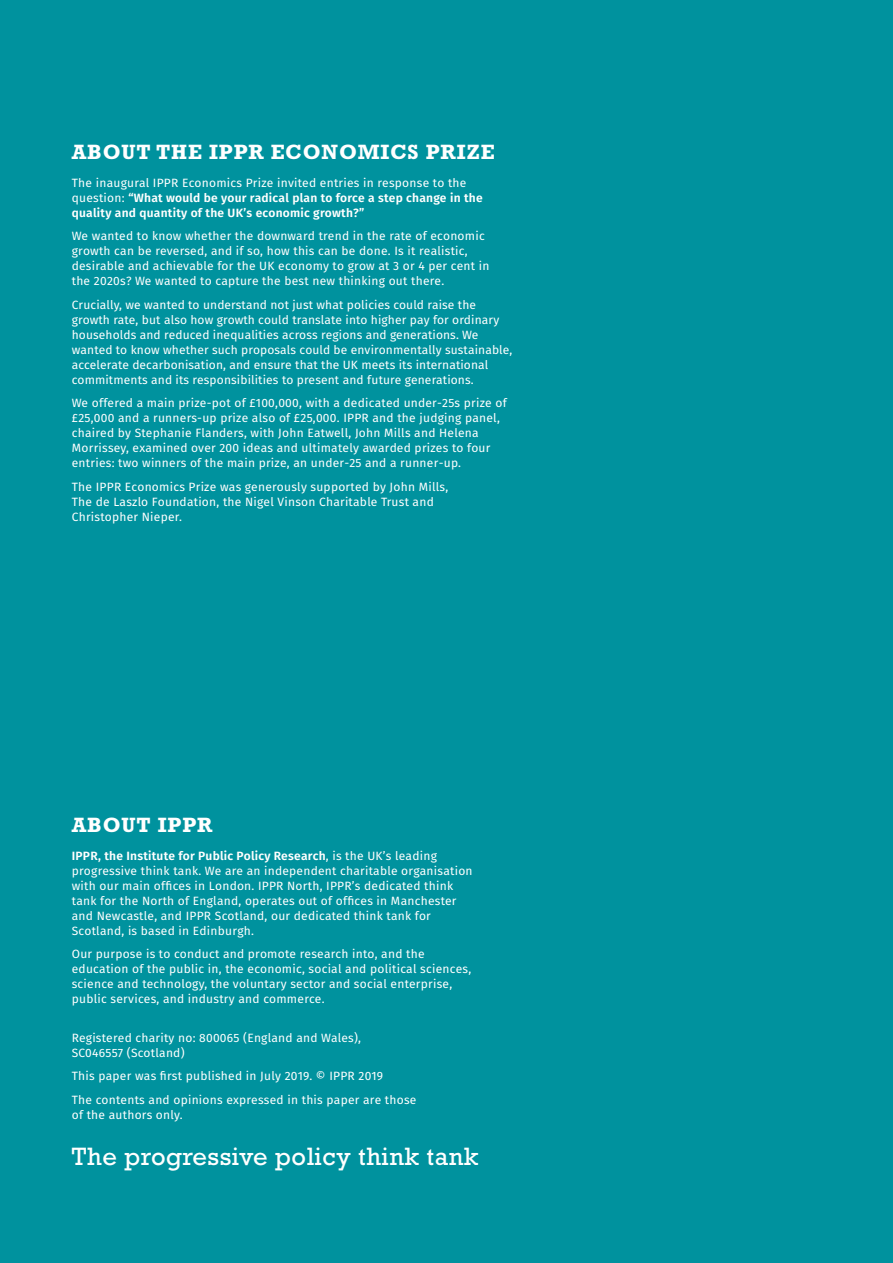
<style>
.page{position:relative;width:893px;height:1263px;background:#00929e}
.page>*{position:absolute;margin:0;border:0;box-sizing:border-box;transform-origin:0 0}
.t1{font:25.5px "Rockwell Std";letter-spacing:.02em;color:#fff}
.t2{font:700 21px "Rockwell Std";letter-spacing:.04em;color:#fff}
.t3{font:12px/15px "Fira Sans";letter-spacing:.02em;color:#fff}
.t4{font:600 12px/15px "Fira Sans";letter-spacing:.02em;color:#fff}
.s1{font-weight:400}
.s2{font-weight:600}
</style>
<div class="page">
<h2 class="t2" style="left:72px;top:139px;width:425px">ABOUT THE IPPR ECONOMICS PRIZE</h2>
<p class="t4" style="left:72px;top:175px;width:412px"><span class="s1">The inaugural IPPR Economics Prize invited entries in response to the question:</span> “What would be your radical plan to force a step change in the quality and quantity of the UK’s economic growth?”</p>
<p class="t3" style="left:72px;top:228px;width:419px">We wanted to know whether the downward trend in the rate of economic growth can be reversed, and if so, how this can be done. Is it realistic, desirable and achievable for the UK economy to grow at 3 or 4 per cent in the 2020s? We wanted to capture the best new thinking out there.</p>
<p class="t3" style="left:72px;top:297px;width:442px">Crucially, we wanted to understand not just what policies could raise the growth rate, but also how growth could translate into higher pay for ordinary households and reduced inequalities across regions and generations. We wanted to know whether such proposals could be environmentally sustainable, accelerate decarbonisation, and ensure that the UK meets its international commitments and its responsibilities to present and future generations.</p>
<p class="t3" style="left:72px;top:395px;width:436px">We offered a main prize-pot of £100,000, with a dedicated under-25s prize of £25,000 and a runners-up prize also of £25,000. IPPR and the judging panel, chaired by Stephanie Flanders, with John Eatwell, John Mills and Helena Morrissey, examined over 200 ideas and ultimately awarded prizes to four entries: two winners of the main prize, an under-25 and a runner-up.</p>
<p class="t3" style="left:72px;top:479px;width:378px">The IPPR Economics Prize was generously supported by John Mills,<br>The de Laszlo Foundation, the Nigel Vinson Charitable Trust and<br>Christopher Nieper.</p>
<h2 class="t2" style="left:72px;top:812px;width:142px">ABOUT IPPR</h2>
<p class="t3" style="left:72px;top:848px;width:402px"><span class="s2">IPPR, the Institute for Public Policy Research</span>, is the UK’s leading progressive think tank. We are an independent charitable organisation with our main offices in London. IPPR North, IPPR’s dedicated think tank for the North of England, operates out of offices in Manchester and Newcastle, and IPPR Scotland, our dedicated think tank for Scotland, is based in Edinburgh.</p>
<p class="t3" style="left:72px;top:946px;width:401px">Our purpose is to conduct and promote research into, and the education of the public in, the economic, social and political sciences, science and technology, the voluntary sector and social enterprise, public services, and industry and commerce.</p>
<p class="t3" style="left:72px;top:1030px;width:291px">Registered charity no: 800065 (England and Wales),<br>SC046557 (Scotland)</p>
<p class="t3" style="left:72px;top:1064px;width:346px;line-height:23.5px">This paper was first published in July 2019. © IPPR 2019<br>The contents and opinions expressed in this paper are those</p>
<p class="t3" style="left:72px;top:1107px;width:112px">of the authors only.</p>
<h1 class="t1" style="left:72px;top:1142px;width:408px">The progressive policy think tank</h1>
</div>
